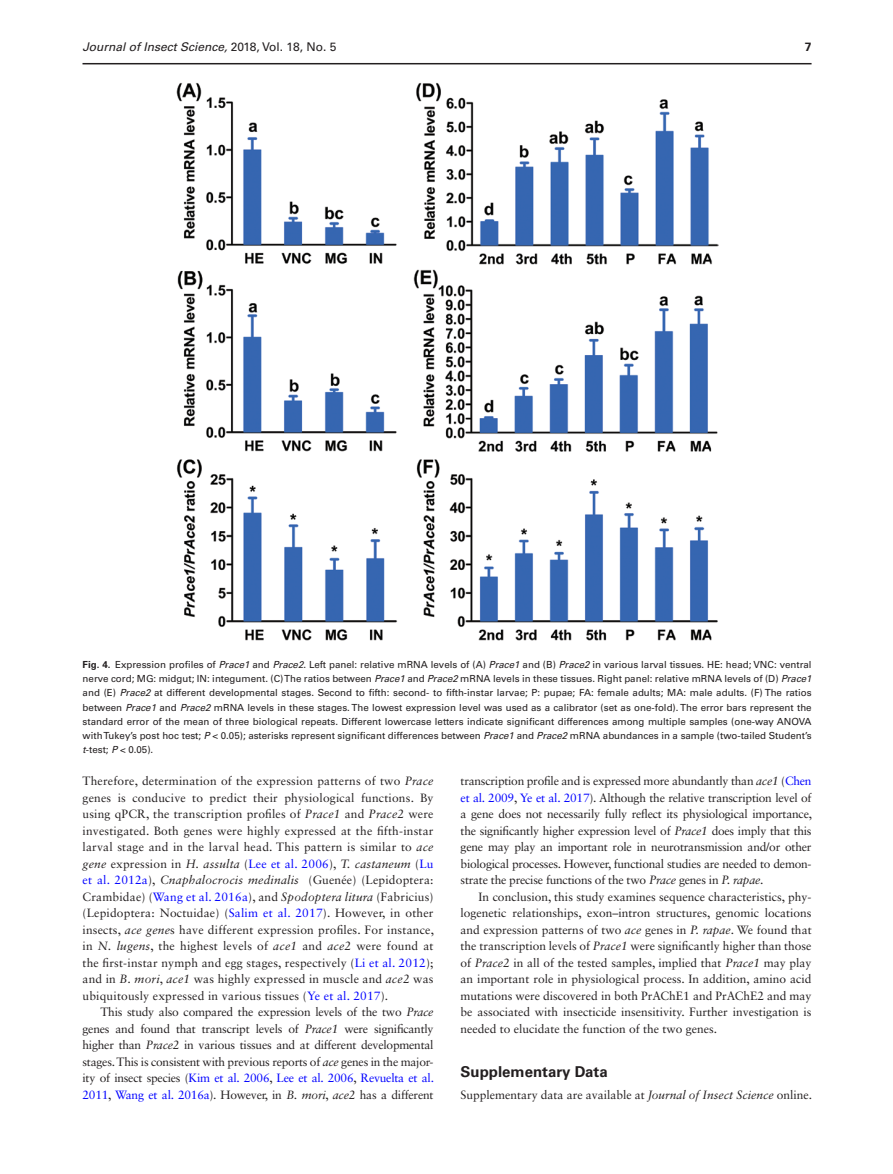
<style>
.page{position:relative;width:893px;height:1174px;background:#fff}
.page>*{position:absolute;margin:0;border:0;box-sizing:border-box;transform-origin:0 0}
.t1{font:700 15px "Univers LT Std";color:#231f20}
.t2{font:12px/16.5px "Sabon LT Std";color:#231f20;text-align:justify}
.t3{font:italic 12px "Univers LT Std";color:#231f20}
.t4{font:700 12px "Univers LT Std";color:#231f20}
.t5{font:9.75px/14.2px "Univers LT Std";color:#231f20;text-align:justify}
.s1{font-style:normal}
.s2{font-weight:700}
.s3{font-style:italic}
.s4{color:#00f}
</style>
<div class="page">
<img style="left:176px;top:82px;width:542px;height:559px">
<hr style="left:82px;top:63px;width:729px;height:1px;background:#231f20">
<p class="t3" style="left:82px;top:40px;width:255px">Journal of Insect Science, <span class="s1">2018, Vol. 18, No. 5</span></p>
<p class="t4" style="left:805px;top:40px;width:8px">7</p>
<p class="t5" style="left:83px;top:657px;width:731px"><span class="s2">Fig. 4.</span> Expression profiles of <span class="s3">Prace1</span> and <span class="s3">Prace2</span>. Left panel: relative mRNA levels of (A) <span class="s3">Prace1</span> and (B) <span class="s3">Prace2</span> in various larval tissues. HE: head; VNC: ventral nerve cord; MG: midgut; IN: integument. (C) The ratios between <span class="s3">Prace1</span> and <span class="s3">Prace2</span> mRNA levels in these tissues. Right panel: relative mRNA levels of (D) <span class="s3">Prace1 </span>and (E) <span class="s3">Prace2</span> at different developmental stages. Second to fifth: second- to fifth-instar larvae; P: pupae; FA: female adults; MA: male adults. (F) The ratios between <span class="s3">Prace1</span> and <span class="s3">Prace2</span> mRNA levels in these stages. The lowest expression level was used as a calibrator (set as one-fold). The error bars represent the standard error of the mean of three biological repeats. Different lowercase letters indicate significant differences among multiple samples (one-way ANOVA with Tukey’s post hoc test; <span class="s3">P</span> &lt; 0.05); asterisks represent significant differences between <span class="s3">Prace1</span> and <span class="s3">Prace2</span> mRNA abundances in a sample (two-tailed Student’s <span class="s3">t</span>-test; <span class="s3">P</span> &lt; 0.05).</p>
<p class="t2" style="left:83px;top:772px;width:353px">Therefore, determination of the expression patterns of two <span class="s3">Prace </span>genes is conducive to predict their physiological functions. By using qPCR, the transcription profiles of <span class="s3">Prace1</span> and <span class="s3">Prace2</span> were investigated. Both genes were highly expressed at the fifth-instar larval stage and in the larval head. This pattern is similar to <span class="s3">ace gene</span> expression in <span class="s3">H. assulta</span> (<span class="s4">Lee et al. 2006</span>), <span class="s3">T. castaneum</span> (<span class="s4">Lu et al. 2012a</span>), <span class="s3">Cnaphalocrocis medinalis</span> (Guenée) (Lepidoptera:<br>Crambidae) (<span class="s4">Wang et al. 2016a</span>), and <span class="s3">Spodoptera litura</span> (Fabricius) (Lepidoptera: Noctuidae) (<span class="s4">Salim et al. 2017</span>). However, in other insects, <span class="s3">ace gene</span>s have different expression profiles. For instance, in <span class="s3">N. lugens</span>, the highest levels of <span class="s3">ace1</span> and <span class="s3">ace2</span> were found at the first-instar nymph and egg stages, respectively (<span class="s4">Li et al. 2012</span>); and in <span class="s3">B. mori</span>, <span class="s3">ace1</span> was highly expressed in muscle and <span class="s3">ace2</span> was ubiquitously expressed in various tissues (<span class="s4">Ye et al. 2017</span>).</p>
<p class="t2" style="left:83px;top:1003px;width:353px;text-indent:18px">This study also compared the expression levels of the two <span class="s3">Prace </span>genes and found that transcript levels of <span class="s3">Prace1</span> were significantly higher than <span class="s3">Prace2</span> in various tissues and at different developmental stages. This is consistent with previous reports of <span class="s3">ace</span> genes in the major&shy;ity of insect species (<span class="s4">Kim et al. 2006</span>, <span class="s4">Lee et al. 2006</span>, <span class="s4">Revuelta et al.<br>2011</span>, <span class="s4">Wang et al. 2016a</span>). However, in <span class="s3">B. mori</span>, <span class="s3">ace2</span> has a different</p>
<p class="t2" style="left:461px;top:772px;width:353px">transcription profile and is expressed more abundantly than <span class="s3">ace1</span> (<span class="s4">Chen et al. 2009</span>, <span class="s4">Ye et al. 2017</span>). Although the relative transcription level of a gene does not necessarily fully reflect its physiological importance, the significantly higher expression level of <span class="s3">Prace1</span> does imply that this gene may play an important role in neurotransmission and/or other biological processes. However, functional studies are needed to demon&shy;strate the precise functions of the two <span class="s3">Prace</span> genes in <span class="s3">P. rapae</span>.</p>
<p class="t2" style="left:461px;top:888px;width:353px;text-indent:18px">In conclusion, this study examines sequence characteristics, phy&shy;logenetic relationships, exon–intron structures, genomic locations and expression patterns of two <span class="s3">ace</span> genes in <span class="s3">P. rapae</span>. We found that the transcription levels of <span class="s3">Prace1</span> were significantly higher than those of <span class="s3">Prace2</span> in all of the tested samples, implied that <span class="s3">Prace1</span> may play an important role in physiological process. In addition, amino acid mutations were discovered in both PrAChE1 and PrAChE2 and may be associated with insecticide insensitivity. Further investigation is needed to elucidate the function of the two genes.</p>
<p class="t1" style="left:461px;top:1062px;width:149px">Supplementary Data</p>
<p class="t2" style="left:461px;top:1086px;width:353px">Supplementary data are available at <span class="s3">Journal of Insect Science</span> online.</p>
</div>
